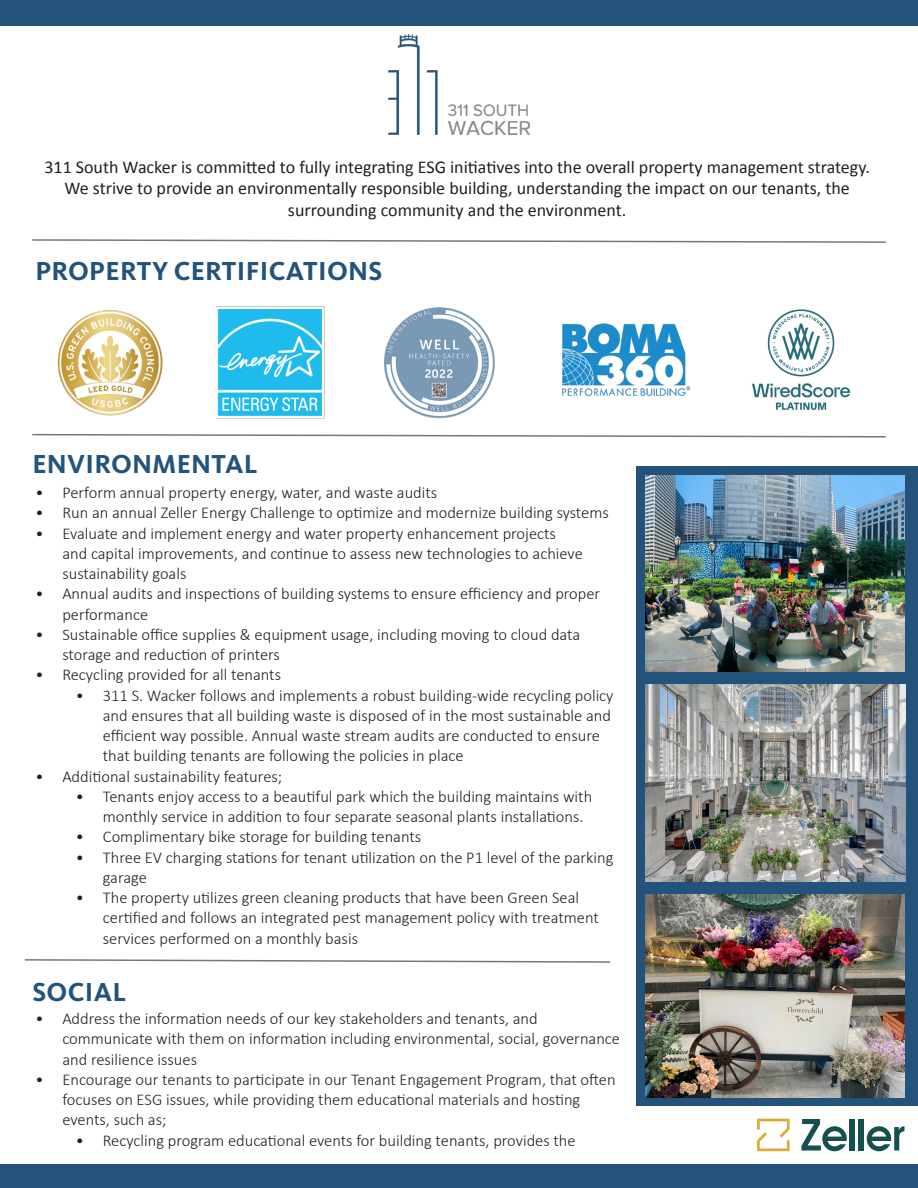
<style>
.page{position:relative;width:918px;height:1188px;background:#fff}
.page>*{position:absolute;margin:0;border:0;box-sizing:border-box;transform-origin:0 0}
.t1{font:700 27px "Kievit OT";letter-spacing:.01em;color:#23537b}
.t2{font:18px/21.6px "Calibri";color:#231f20;text-align:center}
.t3{font:300 16.5px/20.2px "Calibri";color:#231f20}
</style>
<div class="page">
<div style="left:636px;top:467px;width:282px;height:639px;background:#23537b"></div>
<div style="left:0;top:0;width:918px;height:25px;background:#23537b"></div>
<div style="left:0;top:1165px;width:918px;height:23px;background:#23537b"></div>
<svg style="left:757px;top:1119px;width:33px;height:32px"></svg>
<svg style="left:801px;top:1119px;width:46px;height:32px"></svg>
<div style="left:850px;top:1119px;width:5px;height:32px;background:#154f4e"></div>
<div style="left:859px;top:1119px;width:5px;height:32px;background:#154f4e"></div>
<svg style="left:867px;top:1126px;width:37px;height:25px"></svg>
<img style="left:216px;top:306px;width:108px;height:113px">
<img style="left:389px;top:34px;width:140px;height:101px">
<img style="left:384px;top:307px;width:111px;height:112px">
<img style="left:645px;top:475px;width:259px;height:197px">
<img style="left:645px;top:685px;width:260px;height:196px">
<svg style="left:32px;top:239px;width:854px;height:4px"></svg>
<img style="left:645px;top:894px;width:259px;height:203px">
<svg style="left:32px;top:433px;width:854px;height:5px"></svg>
<img style="left:752px;top:309px;width:99px;height:101px">
<img style="left:57px;top:310px;width:106px;height:106px">
<img style="left:562px;top:323px;width:129px;height:73px">
<svg style="left:24px;top:959px;width:587px;height:4px"></svg>
<p class="t2" style="left:44px;top:156px;width:827px">311 South Wacker is committed to fully integrating ESG initiatives into the overall property management strategy.<br>We strive to provide an environmentally responsible building, understanding the impact on our tenants, the surrounding community and the environment.</p>
<p class="t1" style="left:35px;top:256px;width:349px">PROPERTY CERTIFICATIONS</p>
<p class="t1" style="left:32px;top:449px;width:227px">ENVIRONMENTAL</p>
<p class="t3" style="left:35px;top:482px;width:403px">• Perform annual property energy, water, and waste audits</p>
<p class="t3" style="left:35px;top:503px;width:575px">• Run an annual Zeller Energy Challenge to optimize and modernize building systems</p>
<p class="t3" style="left:62px;top:523px;width:522px;text-indent:-27px">• Evaluate and implement energy and water property enhancement projects and capital improvements, and continue to assess new technologies to achieve sustainability goals</p>
<p class="t3" style="left:62px;top:584px;width:539px;text-indent:-27px">• Annual audits and inspections of building systems to ensure efficiency and proper performance</p>
<p class="t3" style="left:62px;top:624px;width:519px;text-indent:-27px">• Sustainable office supplies &amp; equipment usage, including moving to cloud data storage and reduction of printers</p>
<p class="t3" style="left:35px;top:665px;width:247px">• Recycling provided for all tenants</p>
<p class="t3" style="left:103px;top:685px;width:512px;text-indent:-27px">• 311 S. Wacker follows and implements a robust building-wide recycling policy and ensures that all building waste is disposed of in the most sustainable and efficient way possible. Annual waste stream audits are conducted to ensure that building tenants are following the policies in place</p>
<p class="t3" style="left:35px;top:766px;width:248px">• Additional sustainability features;</p>
<p class="t3" style="left:103px;top:786px;width:491px;text-indent:-27px">• Tenants enjoy access to a beautiful park which the building maintains with monthly service in addition to four separate seasonal plants installations.</p>
<p class="t3" style="left:76px;top:827px;width:347px">• Complimentary bike storage for building tenants</p>
<p class="t3" style="left:103px;top:847px;width:512px;text-indent:-27px">• Three EV charging stations for tenant utilization on the P1 level of the parking garage</p>
<p class="t3" style="left:103px;top:887px;width:498px;text-indent:-27px">• The property utilizes green cleaning products that have been Green Seal certified and follows an integrated pest management policy with treatment services performed on a monthly basis</p>
<p class="t1" style="left:32px;top:976px;width:95px">SOCIAL</p>
<p class="t3" style="left:62px;top:1008px;width:559px;text-indent:-27px">• Address the information needs of our key stakeholders and tenants, and communicate with them on information including environmental, social, governance and resilience issues</p>
<p class="t3" style="left:62px;top:1069px;width:555px;text-indent:-27px">• Encourage our tenants to participate in our Tenant Engagement Program, that often focuses on ESG issues, while providing them educational materials and hosting events, such as;</p>
<p class="t3" style="left:76px;top:1130px;width:501px">• Recycling program educational events for building tenants, provides the</p>
</div>
